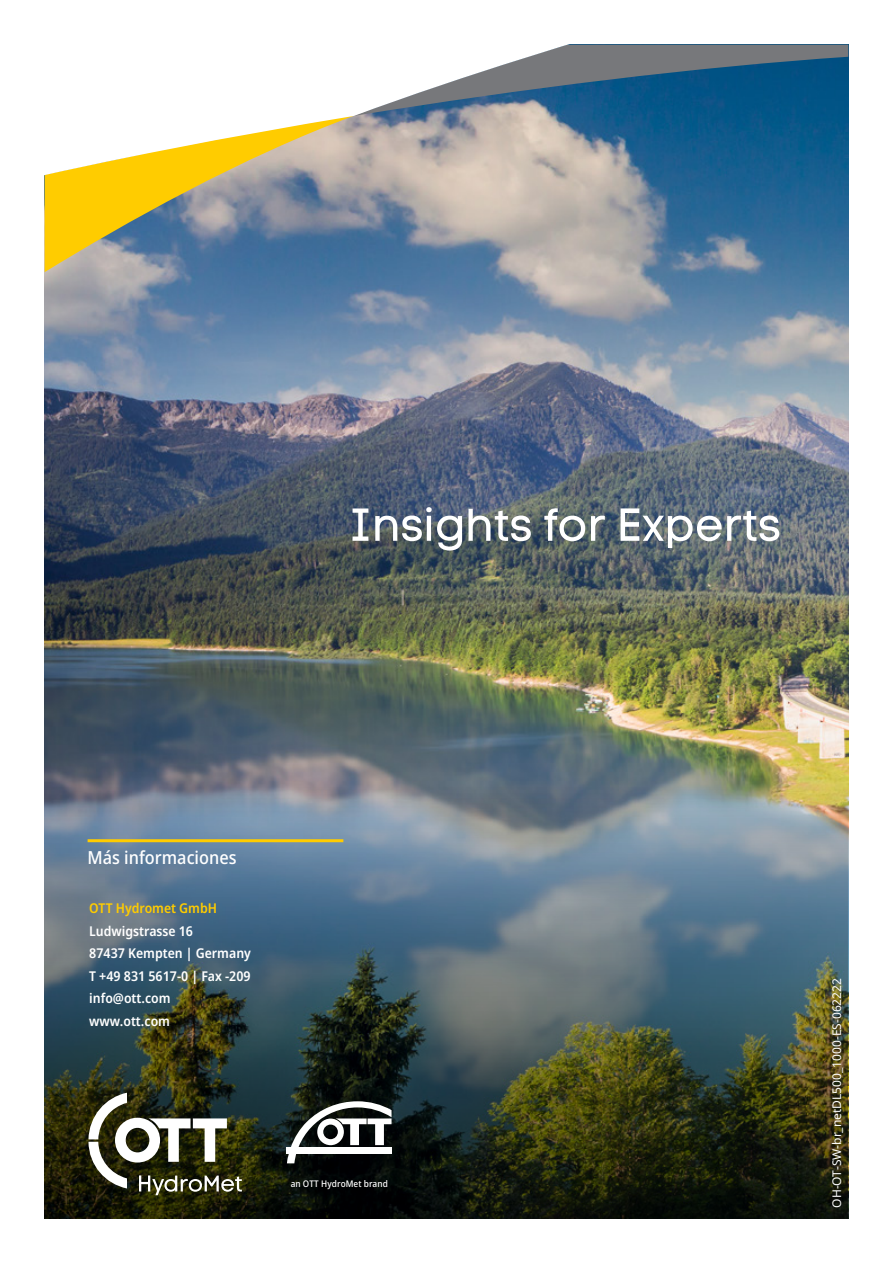
<style>
.page{position:relative;width:893px;height:1263px;background:#fff}
.page>*{position:absolute;margin:0;border:0;box-sizing:border-box;transform-origin:0 0}
.t1{font:500 semi-condensed 18px "Noto Sans";color:#fff}
.t2{font:600 semi-condensed 13.5px/22.5px "Noto Sans";color:#fff}
.t3{font:600 semi-condensed 13.5px "Noto Sans";color:#fc0}
.t4{font:12px "Noto Sans";color:#fff}
.t5{font:500 semi-condensed 9.15px "Noto Sans";color:#fff}
</style>
<div class="page">
<img style="left:45px;top:116px;width:803px;height:671px">
<img style="left:45px;top:787px;width:803px;height:431px">
<hr style="left:88px;top:839px;width:255px;height:3px;background:#fc0">
<svg style="left:664px;top:45px;width:184px;height:71px;background:#225c82"></svg>
<svg style="left:45px;top:185px;width:310px;height:87px;background:#8f9477"></svg>
<svg style="left:44px;top:44px;width:620px;height:141px"></svg>
<svg style="left:352px;top:508px;width:16px;height:33px"></svg>
<svg style="left:375px;top:506px;width:87px;height:45px"></svg>
<svg style="left:468px;top:509px;width:63px;height:32px"></svg>
<svg style="left:544px;top:508px;width:41px;height:33px"></svg>
<svg style="left:591px;top:515px;width:14px;height:26px"></svg>
<svg style="left:621px;top:508px;width:158px;height:40px"></svg>
<div style="left:286px;top:1147px;width:105px;height:6px;background:#fff"></div>
<svg style="left:287px;top:1101px;width:105px;height:62px"></svg>
<svg style="left:88px;top:1093px;width:154px;height:102px"></svg>
<h1 class="t1" style="left:88px;top:845px;width:151px">Más informaciones</h1>
<p class="t3" style="left:89px;top:899px;width:129px">OTT Hydromet GmbH</p>
<p class="t2" style="left:89px;top:920px;width:163px">Ludwigstrasse 16<br>87437 Kempten | Germany<br>T +49 831 5617-0 | Fax -209 info@ott.com www.ott.com</p>
<p class="t5" style="left:291px;top:1178px;width:99px">an OTT HydroMet brand</p>
<p class="t4" style="left:828px;top:1208px;width:231px;rotate:-90deg">OH-OT-SW-br_netDL500_1000-ES-062222</p>
</div>
